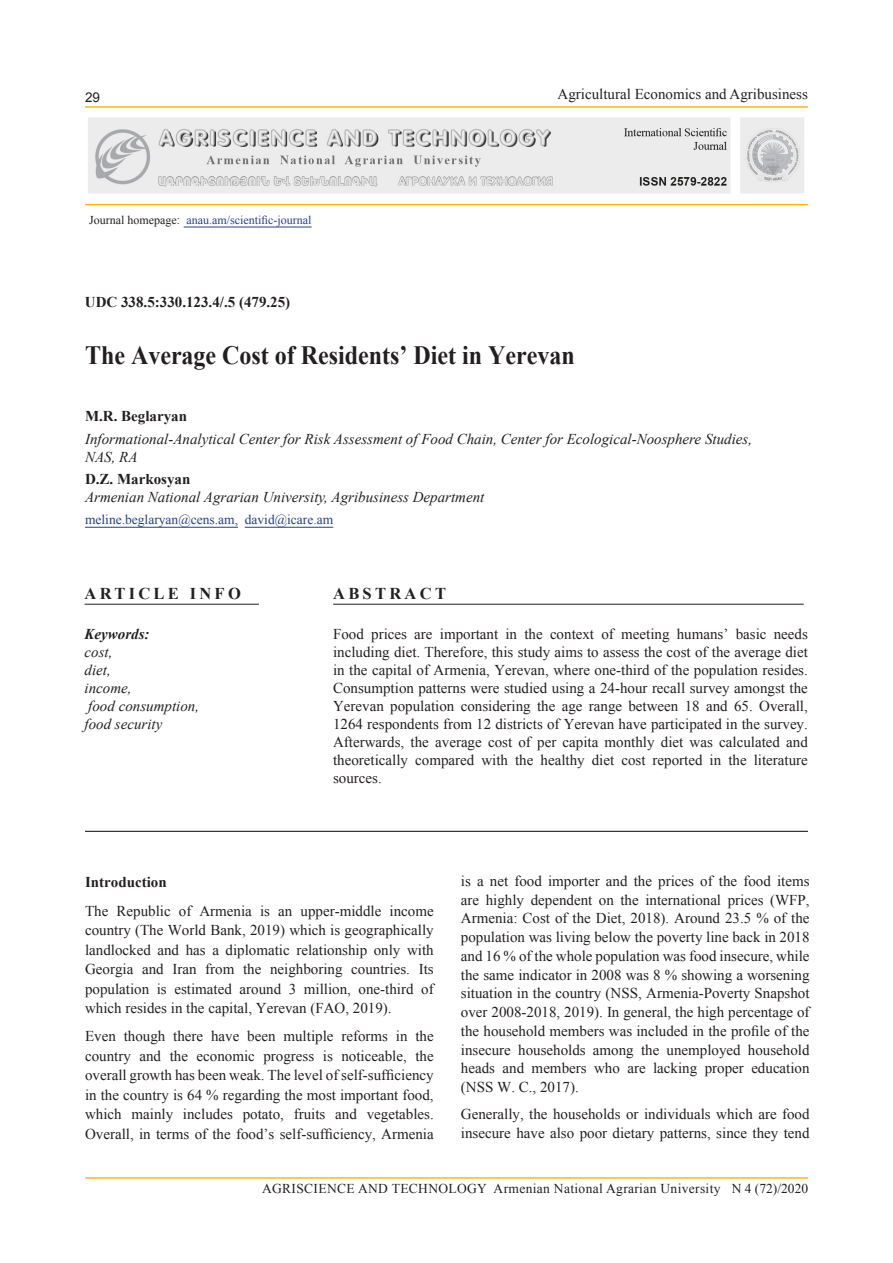
<style>
.page{position:relative;width:893px;height:1263px;background:#fff}
.page>*{position:absolute;margin:0;border:0;box-sizing:border-box;transform-origin:0 0}
.anglzag{font:700 26.4px "Times New Roman";color:#231f20;scale:.91 1}
.HTML_Preformatted{font:700 16.5px "Times New Roman";letter-spacing:.2em;color:#212121}
.TEXT{font:15px/18.8px "Times New Roman";color:#231f20;text-align:justify}
.t1{font:italic 15px/18px "Times New Roman";color:#231f20}
.TEXT-2{font:700 15px "Times New Roman";color:#231f20}
.t2{font:italic 15px "Times New Roman";color:#212121}
.t3{font:italic 700 15px "Times New Roman";color:#212121}
.t4{font:13.5px "Times New Roman";letter-spacing:.025em;color:#231f20}
.t5{font:13.5px "Times New Roman";color:#253f8e}
.t6{font:13.5px "Arial";color:#231f20}
.t7{font:12px "Times New Roman";color:#253f8e}
.s1{color:#231f20}
.s2{font-family:"Arial AMU";font-size:11.25px;color:#231f20}
</style>
<div class="page">
<hr style="left:85px;top:1177px;width:723px;height:2px;background:#fcb814">
<hr style="left:85px;top:106px;width:723px;height:2px;background:#fcb814">
<hr style="left:85px;top:204px;width:723px;height:1px;background:#fcb814">
<hr style="left:184px;top:227px;width:128px;height:1px;background:#253f8e">
<img style="left:88px;top:117px;width:716px;height:77px">
<hr style="left:85px;top:527px;width:153px;height:1px;background:#253f8e">
<hr style="left:245px;top:527px;width:88px;height:1px;background:#253f8e">
<hr style="left:85px;top:604px;width:174px;height:1px;background:#231f20">
<hr style="left:85px;top:831px;width:723px;height:1px;background:#231f20">
<hr style="left:333px;top:604px;width:471px;height:1px;background:#231f20">
<p class="t6" style="left:85px;top:89px;width:17px">29</p>
<p class="TEXT" style="left:558px;top:84px;width:252px">Agricultural Economics and Agribusiness</p>
<p class="t7" style="left:89px;top:212px;width:224px"><span class="s1">Journal homepage</span><span class="s2">:</span> anau.am/scientific-journal</p>
<p class="TEXT-2" style="left:85px;top:292px;width:207px">UDC 338.5:330.123.4/.5 (479.25)</p>
<p class="anglzag" style="left:85px;top:337px;width:540px">The Average Cost of Residents’ Diet in Yerevan</p>
<p class="TEXT-2" style="left:85px;top:406px;width:104px">M.R. Beglaryan</p>
<p class="t1" style="left:85px;top:429px;width:669px">Informational-Analytical Center for Risk Assessment of Food Chain, Center for Ecological-Noosphere Studies,<br>NAS, RA</p>
<p class="TEXT-2" style="left:85px;top:468px;width:107px">D.Z. Markosyan</p>
<p class="t1" style="left:85px;top:487px;width:401px">Armenian National Agrarian University, Agribusiness Department</p>
<p class="t5" style="left:85px;top:511px;width:250px">meline.beglaryan@cens.am, david@icare.am</p>
<p class="HTML_Preformatted" style="left:85px;top:582px;width:158px">ARTICLE INFO</p>
<p class="t3" style="left:85px;top:623px;width:66px">Keywords:</p>
<p class="t2" style="left:85px;top:641px;width:29px">cost,</p>
<p class="t2" style="left:85px;top:659px;width:28px">diet,</p>
<p class="t2" style="left:85px;top:677px;width:49px">income,</p>
<p class="t2" style="left:88px;top:695px;width:112px">food consumption,</p>
<p class="t2" style="left:85px;top:713px;width:79px">food security</p>
<p class="HTML_Preformatted" style="left:333px;top:582px;width:114px">ABSTRACT</p>
<p class="TEXT" style="left:333px;top:624px;width:476px;line-height:18px">Food prices are important in the context of meeting humans’ basic needs including diet. Therefore, this study aims to assess the cost of the average diet in the capital of Armenia, Yerevan, where one-third of the population resides.<br>Consumption patterns were studied using a 24-hour recall survey amongst the Yerevan population considering the age range between 18 and 65. Overall, 1264 respondents from 12 districts of Yerevan have participated in the survey.<br>Afterwards, the average cost of per capita monthly diet was calculated and theoretically compared with the healthy diet cost reported in the literature sources.</p>
<p class="TEXT-2" style="left:85px;top:871px;width:83px">Introduction</p>
<p class="TEXT" style="left:85px;top:901px;width:350px;line-height:19.5px">The Republic of Armenia is an upper-middle income country (The World Bank, 2019) which is geographically landlocked and has a diplomatic relationship only with Georgia and Iran from the neighboring countries. Its population is estimated around 3 million, one-third of which resides in the capital, Yerevan (FAO, 2019).</p>
<p class="TEXT" style="left:85px;top:1026px;width:350px;line-height:19.5px">Even though there have been multiple reforms in the country and the economic progress is noticeable, the overall growth has been weak. The level of self-sufficiency in the country is 64 % regarding the most important food, which mainly includes potato, fruits and vegetables.<br>Overall, in terms of the food’s self-sufficiency, Armenia</p>
<p class="TEXT" style="left:461px;top:871px;width:350px">is a net food importer and the prices of the food items are highly dependent on the international prices (WFP, Armenia: Cost of the Diet, 2018). Around 23.5 % of the population was living below the poverty line back in 2018 and 16 % of the whole population was food insecure, while the same indicator in 2008 was 8 % showing a worsening situation in the country (NSS, Armenia-Poverty Snapshot over 2008-2018, 2019). In general, the high percentage of the household members was included in the profile of the insecure households among the unemployed household heads and members who are lacking proper education (NSS W. C., 2017).</p>
<p class="TEXT" style="left:461px;top:1105px;width:350px">Generally, the households or individuals which are food insecure have also poor dietary patterns, since they tend</p>
<p class="t4" style="left:262px;top:1180px;width:548px">AGRISCIENCE AND TECHNOLOGY Armenian National Agrarian University N 4 (72)/2020</p>
</div>
